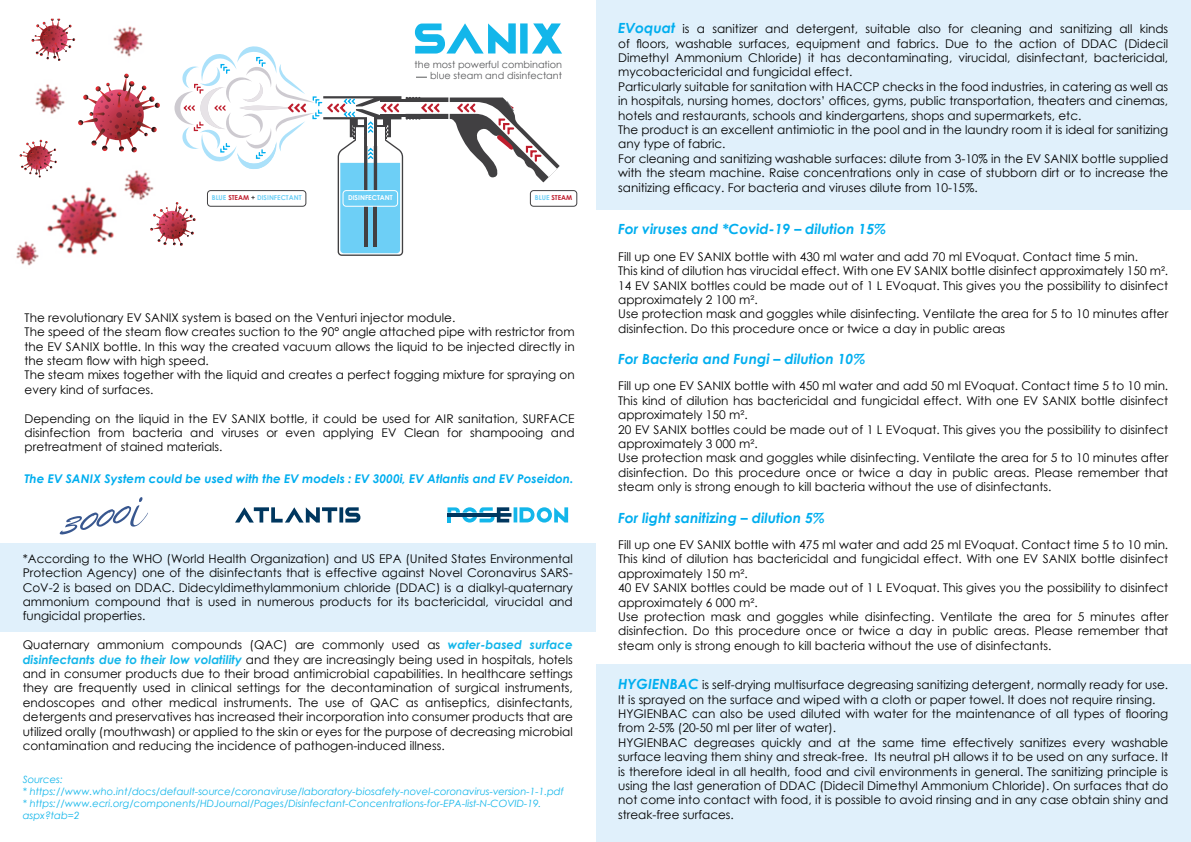
<style>
.page{position:relative;width:1191px;height:842px;background:#fff}
.page>*{position:absolute;margin:0;border:0;box-sizing:border-box;transform-origin:0 0}
.t1{font:italic 700 14px "Century Gothic";color:#00aeef}
.t2{font:12px/14.4px "Century Gothic";color:#000}
.t3{font:italic 700 12px "Century Gothic";color:#00aeef}
.t4{font:italic 10px/12px "Century Gothic";color:#13b6ea}
.t5{font:9.7px/11.6px "Century Gothic";color:#58595b;text-align:right}
.t6{font:700 6.7px "Century Gothic";color:#6dcff6}
.t7{font:700 6.7px "Century Gothic";color:#fff}
.t8{font:700 6.7px "Century Gothic";color:#be1e2d}
.s1{color:#be1e2d}
.s2{color:#414042}
.s3{color:#6dcff6}
.s4{font-weight:700;font-style:italic;color:#13b6ea}
.s5{font-weight:700;font-style:italic;font-size:14px;color:#00aeef}
</style>
<div class="page">
<div style="left:0;top:543px;width:595px;height:89px;background:#e0f0fb"></div>
<div style="left:596px;top:0;width:595px;height:210px;background:#e0f0fb"></div>
<div style="left:596px;top:664px;width:595px;height:178px;background:#e0f0fb"></div>
<img style="left:16px;top:246px;width:23px;height:20px">
<svg style="left:19px;top:19px;width:543px;height:237px"></svg>
<div style="left:207px;top:190px;width:99px;height:17px;border:1px solid #414042;border-radius:3px"></div>
<div style="left:530px;top:190px;width:47px;height:17px;border:1px solid #414042;border-radius:3px"></div>
<hr style="left:364px;top:206px;width:3px;height:41px;background:#414042">
<hr style="left:374px;top:206px;width:3px;height:41px;background:#414042">
<div style="left:343px;top:190px;width:55px;height:17px;border:1px solid #fff;border-radius:3px"></div>
<svg style="left:447px;top:507px;width:121px;height:15px"></svg>
<hr style="left:447px;top:513px;width:51px;height:3px;background:#00375f">
<svg style="left:60px;top:497px;width:88px;height:37px"></svg>
<svg style="left:235px;top:507px;width:125px;height:15px"></svg>
<p class="t5" style="left:414px;top:58px;width:149px">the most powerful combination blue steam and disinfectant</p>
<p class="t6" style="left:212px;top:193px;width:91px">BLUE <span class="s1">STEAM</span> <span class="s2">+</span> DISINFECTANT</p>
<p class="t7" style="left:348px;top:193px;width:46px">DISINFECTANT</p>
<p class="t8" style="left:535px;top:193px;width:39px"><span class="s3">BLUE</span> STEAM</p>
<p class="t2" style="left:25px;top:310px;width:551px">The revolutionary EV SANIX system is based on the Venturi injector module.<br>The speed of the steam flow creates suction to the 90° angle attached pipe with restrictor from the EV SANIX bottle. In this way the created vacuum allows the liquid to be injected directly in the steam flow with high speed.<br>The steam mixes together with the liquid and creates a perfect fogging mixture for spraying on every kind of surfaces.</p>
<p class="t2" style="left:25px;top:411px;width:551px;text-align:justify">Depending on the liquid in the EV SANIX bottle, it could be used for AIR sanitation, SURFACE disinfection from bacteria and viruses or even applying EV Clean for shampooing and pretreatment of stained materials.</p>
<p class="t3" style="left:25px;top:469px;width:550px">The EV SANIX System could be used with the EV models : EV 3000i, EV Atlantis and EV Poseidon.</p>
<p class="t2" style="left:23px;top:551px;width:551px;text-align:justify">*According to the WHO (World Health Organization) and US EPA (United States Environmental Protection Agency) one of the disinfectants that is effective against Novel Coronavirus SARS-CoV-2 is based on DDAC. Didecyldimethylammonium chloride (DDAC) is a dialkyl-quaternary ammonium compound that is used in numerous products for its bactericidal, virucidal and fungicidal properties.</p>
<p class="t2" style="left:23px;top:637px;width:551px;text-align:justify">Quaternary ammonium compounds (QAC) are commonly used as <span class="s4">water-based surface disinfectants due to their low volatility</span> and they are increasingly being used in hospitals, hotels and in consumer products due to their broad antimicrobial capabilities. In healthcare settings they are frequently used in clinical settings for the decontamination of surgical instruments, endoscopes and other medical instruments. The use of QAC as antiseptics, disinfectants, detergents and preservatives has increased their incorporation into consumer products that are utilized orally (mouthwash) or applied to the skin or eyes for the purpose of decreasing microbial contamination and reducing the incidence of pathogen-induced illness.</p>
<p class="t4" style="left:23px;top:773px;width:543px">Sources:<br>* https://www.who.int/docs/default-source/coronaviruse/laboratory-biosafety-novel-coronavirus-version-1-1.pdf * https://www.ecri.org/components/HDJournal/Pages/Disinfectant-Concentrations-for-EPA-list-N-COVID-19. aspx?tab=2</p>
<p class="t2" style="left:618px;top:21px;width:551px"><span class="s5">EVoquat</span> is a sanitizer and detergent, suitable also for cleaning and sanitizing all kinds of floors, washable surfaces, equipment and fabrics. Due to the action of DDAC (Didecil Dimethyl Ammonium Chloride) it has decontaminating, virucidal, disinfectant, bactericidal, mycobactericidal and fungicidal effect.<br>Particularly suitable for sanitation with HACCP checks in the food industries, in catering as well as in hospitals, nursing homes, doctors’ offices, gyms, public transportation, theaters and cinemas, hotels and restaurants, schools and kindergartens, shops and supermarkets, etc.<br>The product is an excellent antimiotic in the pool and in the laundry room it is ideal for sanitizing any type of fabric.<br>For cleaning and sanitizing washable surfaces: dilute from 3-10% in the EV SANIX bottle supplied with the steam machine. Raise concentrations only in case of stubborn dirt or to increase the sanitizing efficacy. For bacteria and viruses dilute from 10-15%.</p>
<p class="t1" style="left:618px;top:219px;width:269px">For viruses and *Covid-19 – dilution 15%</p>
<p class="t2" style="left:618px;top:249px;width:551px">Fill up one EV SANIX bottle with 430 ml water and add 70 ml EVoquat. Contact time 5 min.<br>This kind of dilution has virucidal effect. With one EV SANIX bottle disinfect approximately 150 m².<br>14 EV SANIX bottles could be made out of 1 L EVoquat. This gives you the possibility to disinfect approximately 2 100 m².<br>Use protection mask and goggles while disinfecting. Ventilate the area for 5 to 10 minutes after disinfection. Do this procedure once or twice a day in public areas</p>
<p class="t1" style="left:618px;top:348px;width:249px">For Bacteria and Fungi – dilution 10%</p>
<p class="t2" style="left:618px;top:379px;width:551px">Fill up one EV SANIX bottle with 450 ml water and add 50 ml EVoquat. Contact time 5 to 10 min.<br>This kind of dilution has bactericidal and fungicidal effect. With one EV SANIX bottle disinfect approximately 150 m².<br>20 EV SANIX bottles could be made out of 1 L EVoquat. This gives you the possibility to disinfect approximately 3 000 m².<br>Use protection mask and goggles while disinfecting. Ventilate the area for 5 to 10 minutes after disinfection. Do this procedure once or twice a day in public areas. Please remember that steam only is strong enough to kill bacteria without the use of disinfectants.</p>
<p class="t1" style="left:618px;top:507px;width:208px">For light sanitizing – dilution 5%</p>
<p class="t2" style="left:618px;top:537px;width:551px">Fill up one EV SANIX bottle with 475 ml water and add 25 ml EVoquat. Contact time 5 to 10 min.<br>This kind of dilution has bactericidal and fungicidal effect. With one EV SANIX bottle disinfect approximately 150 m².<br>40 EV SANIX bottles could be made out of 1 L EVoquat. This gives you the possibility to disinfect approximately 6 000 m².<br>Use protection mask and goggles while disinfecting. Ventilate the area for 5 minutes after disinfection. Do this procedure once or twice a day in public areas. Please remember that steam only is strong enough to kill bacteria without the use of disinfectants.</p>
<p class="t2" style="left:618px;top:677px;width:551px"><span class="s5">HYGIENBAC</span> is self-drying multisurface degreasing sanitizing detergent, normally ready for use.<br>It is sprayed on the surface and wiped with a cloth or paper towel. It does not require rinsing.<br>HYGIENBAC can also be used diluted with water for the maintenance of all types of flooring from 2-5% (20-50 ml per liter of water).<br>HYGIENBAC degreases quickly and at the same time effectively sanitizes every washable surface leaving them shiny and streak-free. Its neutral pH allows it to be used on any surface. It is therefore ideal in all health, food and civil environments in general. The sanitizing principle is using the last generation of DDAC (Didecil Dimethyl Ammonium Chloride). On surfaces that do not come into contact with food, it is possible to avoid rinsing and in any case obtain shiny and streak-free surfaces.</p>
</div>
